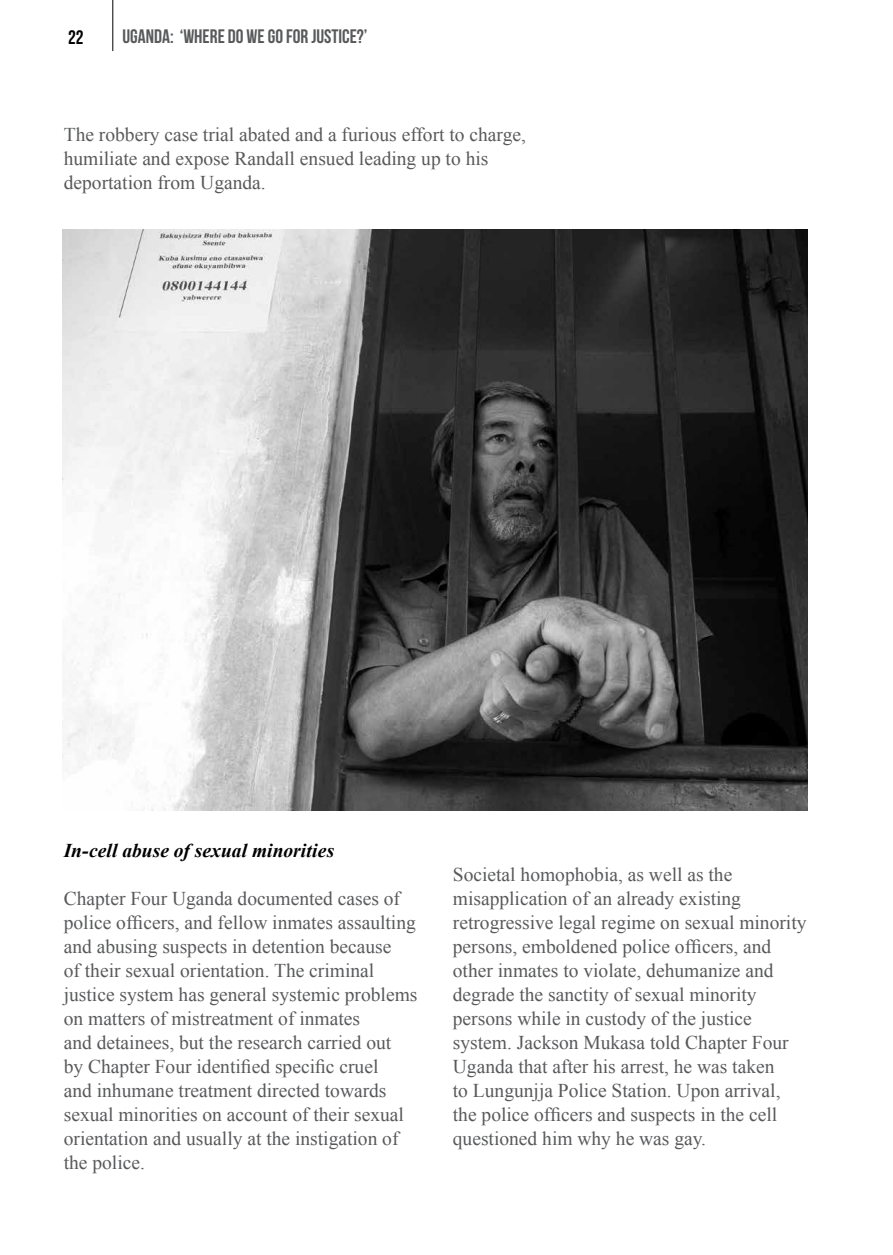
<style>
.page{position:relative;width:893px;height:1255px;background:#fff}
.page>*{position:absolute;margin:0;border:0;box-sizing:border-box;transform-origin:0 0}
.t1{font:19.5px/24px "Times New Roman";color:#58595b}
.t2{font:19.5px "Bebas Neue";color:#58595b}
.t3{font:italic 700 19.5px "Times New Roman";color:#000}
.t4{font:19.5px "Bebas Neue";color:#000}
</style>
<div class="page">
<hr style="left:113px;top:0;width:1px;height:51px;background:#000">
<img style="left:62px;top:230px;width:746px;height:580px">
<p class="t4" style="left:68px;top:27px;width:17px">22</p>
<p class="t2" style="left:123px;top:26px;width:246px">UGANDA: ‘WHERE DO WE GO FOR JUSTICE?’</p>
<p class="t1" style="left:64px;top:122px;width:464px">The robbery case trial abated and a furious effort to charge, humiliate and expose Randall ensued leading up to his deportation from Uganda.</p>
<p class="t3" style="left:64px;top:836px;width:272px">In-cell abuse of sexual minorities</p>
<p class="t1" style="left:64px;top:885px;width:355px">Chapter Four Uganda documented cases of police officers, and fellow inmates assaulting and abusing suspects in detention because<br>of their sexual orientation. The criminal justice system has general systemic problems on matters of mistreatment of inmates<br>and detainees, but the research carried out<br>by Chapter Four identified specific cruel<br>and inhumane treatment directed towards sexual minorities on account of their sexual orientation and usually at the instigation of the police.</p>
<p class="t1" style="left:453px;top:862px;width:355px">Societal homophobia, as well as the misapplication of an already existing retrogressive legal regime on sexual minority persons, emboldened police officers, and other inmates to violate, dehumanize and degrade the sanctity of sexual minority persons while in custody of the justice system. Jackson Mukasa told Chapter Four Uganda that after his arrest, he was taken<br>to Lungunjja Police Station. Upon arrival, the police officers and suspects in the cell questioned him why he was gay.</p>
</div>
